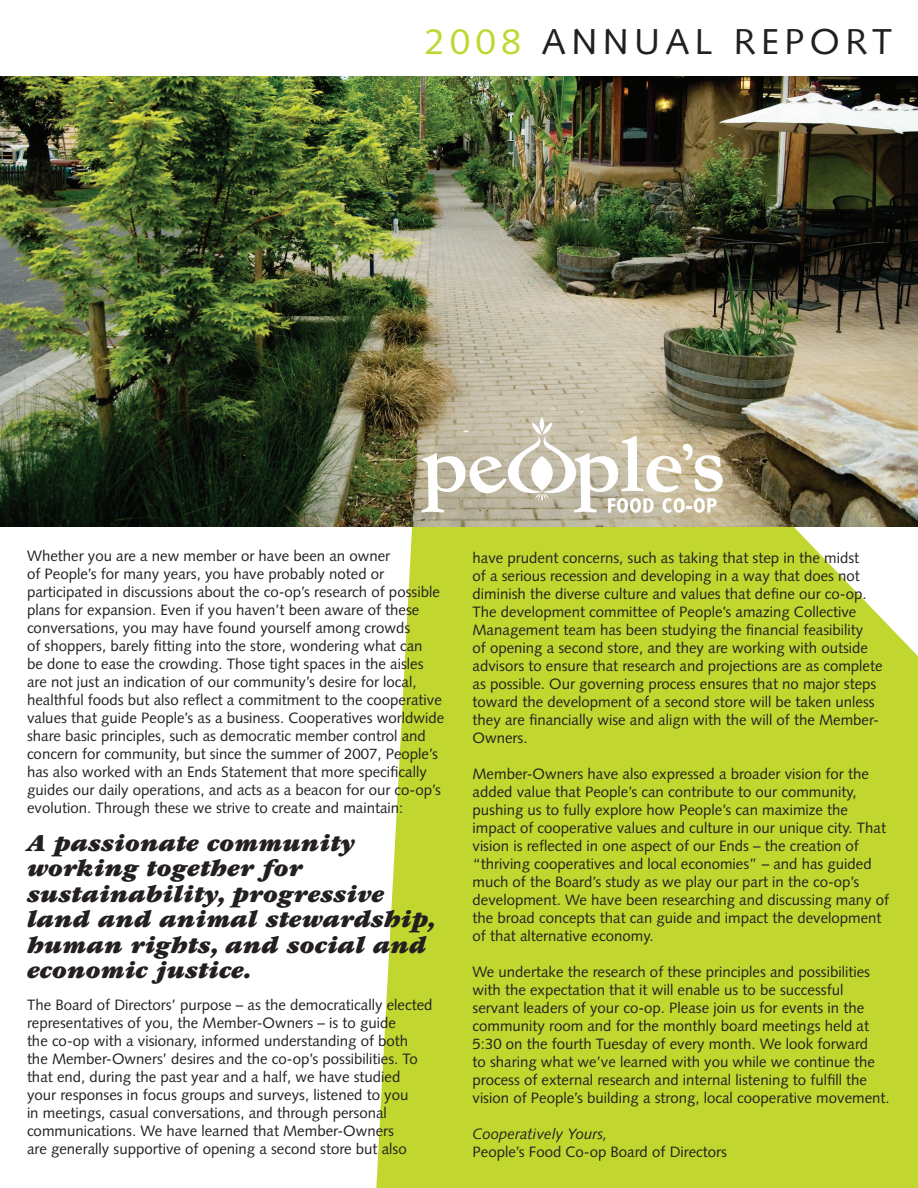
<style>
.page{position:relative;width:918px;height:1188px;background:#fff}
.page>*{position:absolute;margin:0;border:0;box-sizing:border-box;transform-origin:0 0}
.t1{font:36px "Syntax";letter-spacing:.15em;color:#231f20}
.t2{font:italic 900 25.5px/25.5px "Garamond";color:#231f20}
.t3{font:15px/18px "Syntax";color:#231f20}
.t4{font:italic 15px "Syntax";color:#231f20}
.s1{color:#c1d72f}
</style>
<div class="page">
<div style="left:376px;top:526px;width:542px;height:662px;background:#c1d72f"></div>
<img style="left:0;top:76px;width:918px;height:450px">
<svg style="left:422px;top:417px;width:301px;height:96px"></svg>
<h1 class="t1" style="left:425px;top:20px;width:469px"><span class="s1">2008</span> annual report</h1>
<p class="t3" style="left:27px;top:547px;width:419px">Whether you are a new member or have been an owner<br>of People’s for many years, you have probably noted or participated in discussions about the co-op’s research of possible plans for expansion. Even if you haven’t been aware of these conversations, you may have found yourself among crowds<br>of shoppers, barely fitting into the store, wondering what can<br>be done to ease the crowding. Those tight spaces in the aisles are not just an indication of our community’s desire for local, healthful foods but also reflect a commitment to the cooperative values that guide People’s as a business. Cooperatives worldwide share basic principles, such as democratic member control and concern for community, but since the summer of 2007, People’s has also worked with an Ends Statement that more specifically guides our daily operations, and acts as a beacon for our co-op’s evolution. Through these we strive to create and maintain:</p>
<h2 class="t2" style="left:27px;top:830px;width:411px">A passionate community working together for sustainability, progressive land and animal stewardship, human rights, and social and economic justice.</h2>
<p class="t3" style="left:27px;top:995px;width:407px">The Board of Directors’ purpose – as the democratically elected representatives of you, the Member-Owners – is to guide<br>the co-op with a visionary, informed understanding of both the Member-Owners’ desires and the co-op’s possibilities. To that end, during the past year and a half, we have studied your responses in focus groups and surveys, listened to you<br>in meetings, casual conversations, and through personal communications. We have learned that Member-Owners<br>are generally supportive of opening a second store but also</p>
<p class="t3" style="left:472px;top:549px;width:412px">have prudent concerns, such as taking that step in the midst<br>of a serious recession and developing in a way that does not diminish the diverse culture and values that define our co-op.<br>The development committee of People’s amazing Collective Management team has been studying the financial feasibility<br>of opening a second store, and they are working with outside advisors to ensure that research and projections are as complete as possible. Our governing process ensures that no major steps toward the development of a second store will be taken unless they are financially wise and align with the will of the Member-Owners.</p>
<p class="t3" style="left:472px;top:765px;width:418px">Member-Owners have also expressed a broader vision for the added value that People’s can contribute to our community, pushing us to fully explore how People’s can maximize the impact of cooperative values and culture in our unique city. That vision is reflected in one aspect of our Ends – the creation of “thriving cooperatives and local economies” – and has guided much of the Board’s study as we play our part in the co-op’s development. We have been researching and discussing many of the broad concepts that can guide and impact the development of that alternative economy.</p>
<p class="t3" style="left:472px;top:963px;width:419px">We undertake the research of these principles and possibilities with the expectation that it will enable us to be successful servant leaders of your co-op. Please join us for events in the community room and for the monthly board meetings held at 5:30 on the fourth Tuesday of every month. We look forward<br>to sharing what we’ve learned with you while we continue the process of external research and internal listening to fulfill the vision of People’s building a strong, local cooperative movement.</p>
<p class="t4" style="left:472px;top:1126px;width:137px">Cooperatively Yours,</p>
<p class="t3" style="left:472px;top:1143px;width:256px">People’s Food Co-op Board of Directors</p>
</div>
